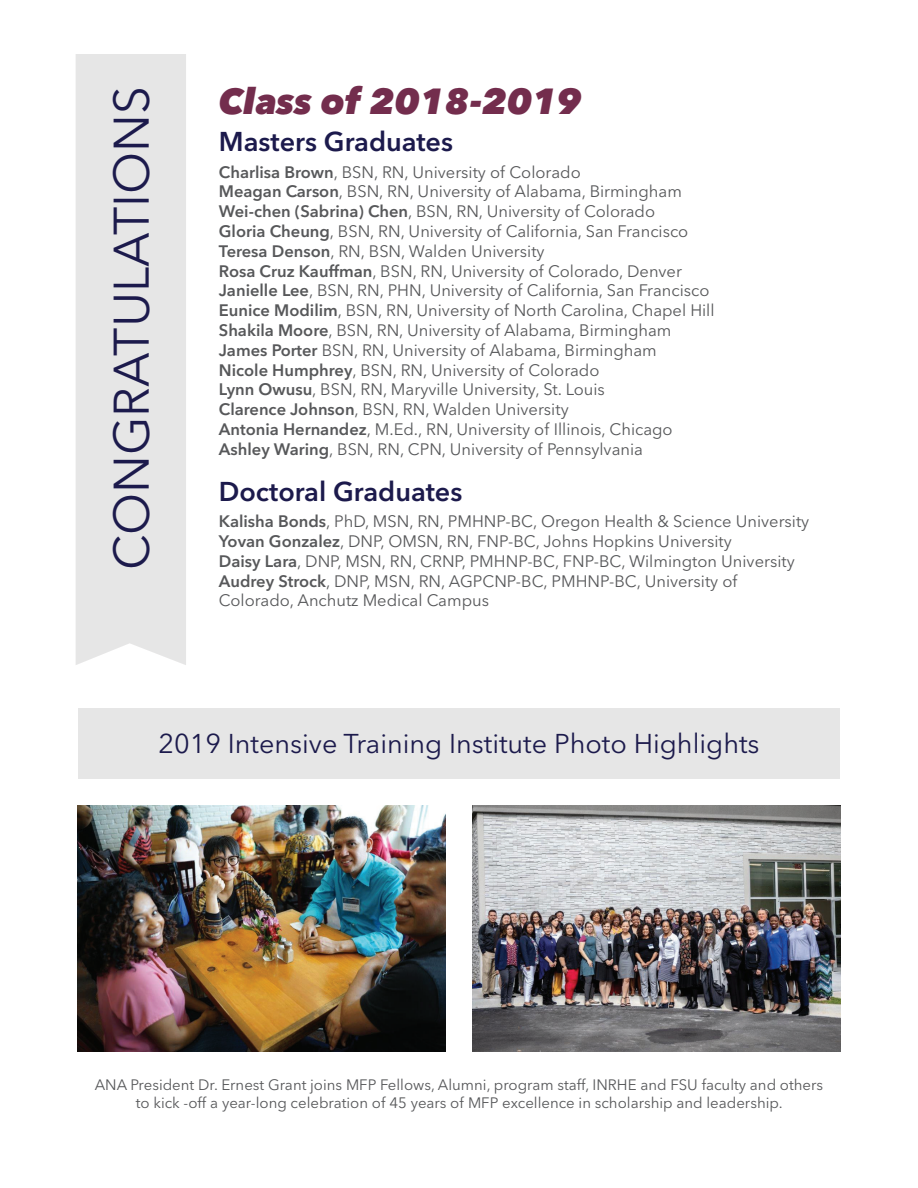
<style>
.page{position:relative;width:918px;height:1188px;background:#fff}
.page>*{position:absolute;margin:0;border:0;box-sizing:border-box;transform-origin:0 0}
.Heading{font:49.5px "Avenir Next LT Pro";color:#1c1a4c}
.Heading-2{font:italic 800 36px "Avenir Next LT Pro";color:#732d4d}
.Subheading{font:27px "Avenir Next LT Pro";color:#1c1a4c}
.Subheading-2{font:600 27px "Avenir Next LT Pro";color:#1c1a4c}
.copy{font:16.5px/19.8px "Avenir Next LT Pro";color:#57585a}
.copy-2{font:15px/18px "Avenir Next LT Pro";color:#57585a;text-align:center}
.s1{font-weight:600}
</style>
<div class="page">
<div style="left:78px;top:708px;width:762px;height:70px;background:#e6e6e6"></div>
<div style="left:76px;top:54px;width:110px;height:611px;background:#e6e6e6"></div>
<img style="left:472px;top:805px;width:369px;height:246px">
<img style="left:77px;top:805px;width:369px;height:246px">
<p class="Heading" style="left:102px;top:570px;width:486px;rotate:-90deg">CONGRATULATIONS</p>
<p class="Heading-2" style="left:219px;top:79px;width:365px">Class of 2018-2019</p>
<p class="Subheading-2" style="left:219px;top:125px;width:236px">Masters Graduates</p>
<p class="copy" style="left:219px;top:162px;width:363px"><span class="s1">Charlisa Brown</span>, BSN, RN, University of Colorado</p>
<p class="copy" style="left:219px;top:182px;width:465px"><span class="s1">Meagan Carson</span>, BSN, RN, University of Alabama, Birmingham</p>
<p class="copy" style="left:219px;top:202px;width:438px"><span class="s1">Wei-chen (Sabrina) Chen</span>, BSN, RN, University of Colorado</p>
<p class="copy" style="left:219px;top:221px;width:471px"><span class="s1">Gloria Cheung</span>, BSN, RN, University of California, San Francisco</p>
<p class="copy" style="left:219px;top:241px;width:327px"><span class="s1">Teresa Denson</span>, RN, BSN, Walden University</p>
<p class="copy" style="left:219px;top:261px;width:465px"><span class="s1">Rosa Cruz Kauffman</span>, BSN, RN, University of Colorado, Denver</p>
<p class="copy" style="left:219px;top:281px;width:492px"><span class="s1">Janielle Lee</span>, BSN, RN, PHN, University of California, San Francisco</p>
<p class="copy" style="left:219px;top:301px;width:497px"><span class="s1">Eunice Modilim</span>, BSN, RN, University of North Carolina, Chapel Hill</p>
<p class="copy" style="left:219px;top:320px;width:454px"><span class="s1">Shakila Moore</span>, BSN, RN, University of Alabama, Birmingham</p>
<p class="copy" style="left:219px;top:340px;width:439px"><span class="s1">James Porter</span> BSN, RN, University of Alabama, Birmingham</p>
<p class="copy" style="left:219px;top:360px;width:382px"><span class="s1">Nicole Humphrey</span>, BSN, RN, University of Colorado</p>
<p class="copy" style="left:219px;top:380px;width:388px"><span class="s1">Lynn Owusu</span>, BSN, RN, Maryville University, St. Louis</p>
<p class="copy" style="left:219px;top:400px;width:351px"><span class="s1">Clarence Johnson</span>, BSN, RN, Walden University</p>
<p class="copy" style="left:219px;top:419px;width:455px"><span class="s1">Antonia Hernandez</span>, M.Ed., RN, University of Illinois, Chicago</p>
<p class="copy" style="left:219px;top:439px;width:426px"><span class="s1">Ashley Waring</span>, BSN, RN, CPN, University of Pennsylvania</p>
<p class="Subheading-2" style="left:219px;top:475px;width:245px">Doctoral Graduates</p>
<p class="copy" style="left:219px;top:512px;width:592px"><span class="s1">Kalisha Bonds</span>, PhD, MSN, RN, PMHNP-BC, Oregon Health &amp; Science University</p>
<p class="copy" style="left:219px;top:531px;width:515px"><span class="s1">Yovan Gonzalez</span>, DNP, OMSN, RN, FNP-BC, Johns Hopkins University</p>
<p class="copy" style="left:219px;top:551px;width:577px"><span class="s1">Daisy Lara</span>, DNP, MSN, RN, CRNP, PMHNP-BC, FNP-BC, Wilmington University</p>
<p class="copy" style="left:219px;top:571px;width:520px"><span class="s1">Audrey Strock</span>, DNP, MSN, RN, AGPCNP-BC, PMHNP-BC, University of<br>Colorado, Anchutz Medical Campus</p>
<p class="Subheading" style="left:158px;top:728px;width:603px">2019 Intensive Training Institute Photo Highlights</p>
<p class="copy-2" style="left:95px;top:1076px;width:730px">ANA President Dr. Ernest Grant joins MFP Fellows, Alumni, program staff, INRHE and FSU faculty and others to kick -off a year-long celebration of 45 years of MFP excellence in scholarship and leadership.</p>
</div>
